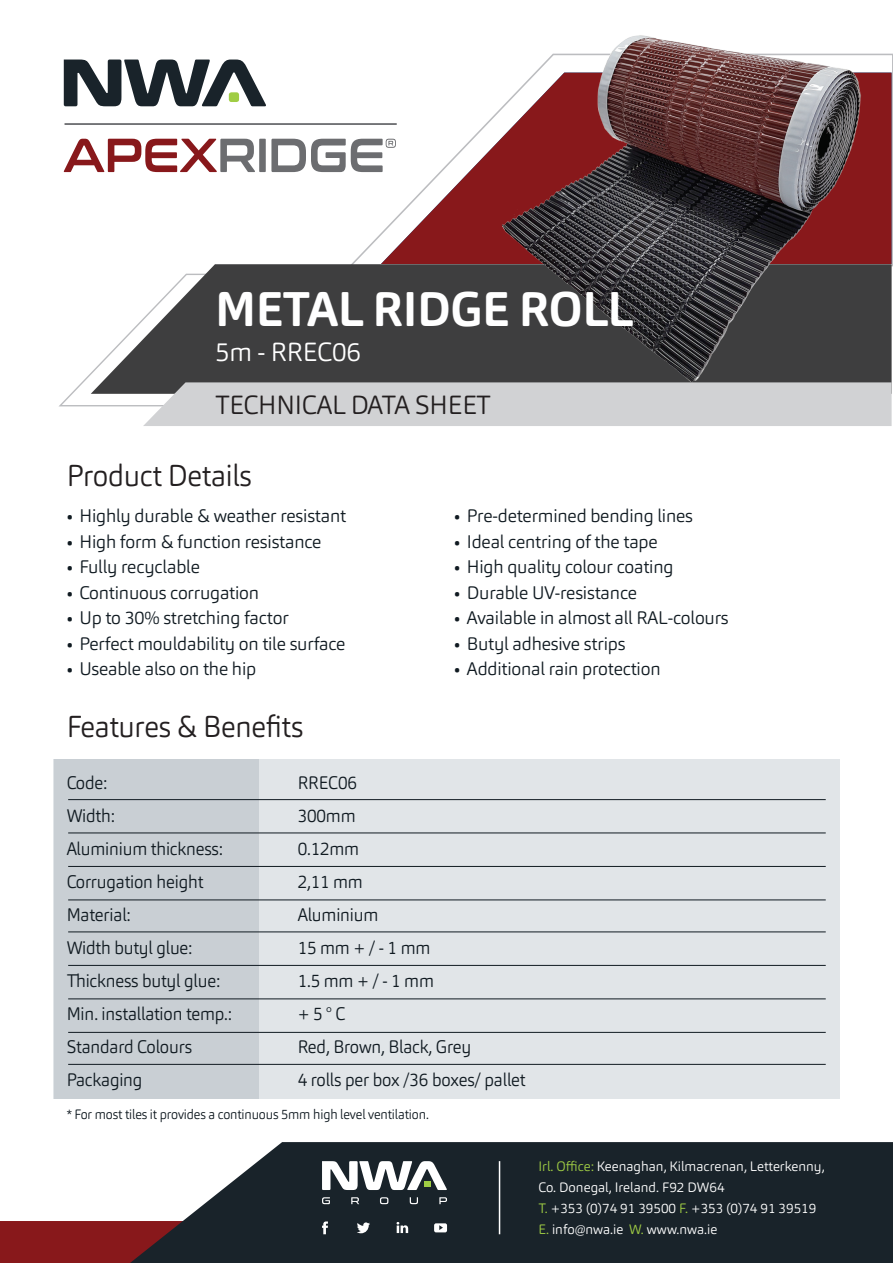
<style>
.page{position:relative;width:893px;height:1263px;background:#fff}
.page>*{position:absolute;margin:0;border:0;box-sizing:border-box;transform-origin:0 0}
.t1{font:700 48px "Carnas";letter-spacing:-.01em;color:#fff}
.t2{font:300 30px "Carnas";letter-spacing:-.01em;color:#231f20;scale:.95 1}
.t3{font:300 25.95px "Carnas";letter-spacing:-.01em;color:#231f20}
.t4{font:300 25.95px "Carnas";letter-spacing:-.01em;color:#fff}
.t5{font:300 18px "Carnas";letter-spacing:-.01em;color:#101a21}
.t6{font:300 18px "Carnas";letter-spacing:-.01em;color:#101a21;scale:.95 1}
.t7{font:300 13.5px/21px "Carnas";color:#fff}
.t8{font:300 13.5px "Carnas";letter-spacing:-.01em;color:#101a21;scale:.95 1}
.s1{color:#a0cd44}
</style>
<div class="page">
<div style="left:54px;top:759px;width:786px;height:339px;background:#e1e5e8"></div>
<div style="left:54px;top:759px;width:204px;height:339px;background:#c9cfd4"></div>
<hr style="left:68px;top:799px;width:758px;height:1px;background:#101a21">
<hr style="left:68px;top:832px;width:758px;height:1px;background:#101a21">
<hr style="left:68px;top:866px;width:758px;height:1px;background:#101a21">
<hr style="left:68px;top:899px;width:758px;height:1px;background:#101a21">
<hr style="left:68px;top:931px;width:758px;height:1px;background:#101a21">
<hr style="left:68px;top:965px;width:758px;height:1px;background:#101a21">
<hr style="left:68px;top:998px;width:758px;height:1px;background:#101a21">
<hr style="left:68px;top:1032px;width:758px;height:1px;background:#101a21">
<hr style="left:68px;top:1064px;width:758px;height:1px;background:#101a21">
<svg style="left:381px;top:73px;width:511px;height:191px"></svg>
<svg style="left:91px;top:264px;width:801px;height:130px;fill:#3e3e3f"></svg>
<div style="left:143px;top:382px;width:749px;height:44px;background:#d1d2d4"></div>
<img style="left:489px;top:35px;width:387px;height:368px">
<hr style="left:65px;top:123px;width:332px;height:2px;background:#6c6d70">
<svg style="left:64px;top:139px;width:332px;height:33px"></svg>
<svg style="left:64px;top:60px;width:202px;height:46px"></svg>
<div style="left:229px;top:92px;width:10px;height:10px;background:#a0cd44;border-radius:3px"></div>
<svg style="left:183px;top:1142px;width:710px;height:121px;background:#283138"></svg>
<svg style="left:0;top:1221px;width:668px;height:42px;background:#352228"></svg>
<svg style="left:322px;top:1161px;width:125px;height:29px"></svg>
<svg style="left:322px;top:1197px;width:125px;height:7px"></svg>
<hr style="left:499px;top:1161px;width:1px;height:73px;background:#fff">
<h1 class="t1" style="left:215px;top:278px;width:421px">METAL RIDGE ROLL</h1>
<h3 class="t4" style="left:215px;top:336px;width:147px">5m - RREC06</h3>
<h3 class="t3" style="left:215px;top:388px;width:277px">TECHNICAL DATA SHEET</h3>
<h2 class="t2" style="left:67px;top:457px;width:196px">Product Details</h2>
<p class="t5" style="left:67px;top:504px;width:281px">• Highly durable &amp; weather resistant</p>
<p class="t5" style="left:67px;top:530px;width:256px">• High form &amp; function resistance</p>
<p class="t5" style="left:67px;top:555px;width:135px">• Fully recyclable</p>
<p class="t5" style="left:67px;top:581px;width:194px">• Continuous corrugation</p>
<p class="t5" style="left:67px;top:606px;width:224px">• Up to 30% stretching factor</p>
<p class="t5" style="left:67px;top:632px;width:280px">• Perfect mouldability on tile surface</p>
<p class="t5" style="left:67px;top:657px;width:191px">• Useable also on the hip</p>
<h2 class="t2" style="left:67px;top:707px;width:251px">Features &amp; Benefits</h2>
<p class="t5" style="left:454px;top:504px;width:240px">• Pre-determined bending lines</p>
<p class="t5" style="left:454px;top:530px;width:205px">• Ideal centring of the tape</p>
<p class="t5" style="left:454px;top:555px;width:221px">• High quality colour coating</p>
<p class="t5" style="left:454px;top:581px;width:184px">• Durable UV-resistance</p>
<p class="t5" style="left:454px;top:606px;width:276px">• Available in almost all RAL-colours</p>
<p class="t5" style="left:454px;top:632px;width:173px">• Butyl adhesive strips</p>
<p class="t5" style="left:454px;top:657px;width:208px">• Additional rain protection</p>
<p class="t6" style="left:67px;top:771px;width:44px">Code:</p>
<p class="t6" style="left:298px;top:771px;width:64px">RREC06</p>
<p class="t6" style="left:67px;top:804px;width:52px">Width:</p>
<p class="t6" style="left:298px;top:804px;width:63px">300mm</p>
<p class="t6" style="left:67px;top:837px;width:166px">Aluminium thickness:</p>
<p class="t6" style="left:298px;top:837px;width:66px">0.12mm</p>
<p class="t6" style="left:67px;top:870px;width:145px">Corrugation height</p>
<p class="t6" style="left:298px;top:870px;width:70px">2,11 mm</p>
<p class="t6" style="left:67px;top:903px;width:69px">Material:</p>
<p class="t6" style="left:298px;top:903px;width:86px">Aluminium</p>
<p class="t6" style="left:67px;top:936px;width:134px">Width butyl glue:</p>
<p class="t6" style="left:298px;top:936px;width:141px">15 mm + / - 1 mm</p>
<p class="t6" style="left:67px;top:969px;width:163px">Thickness butyl glue:</p>
<p class="t6" style="left:298px;top:969px;width:145px">1.5 mm + / - 1 mm</p>
<p class="t6" style="left:67px;top:1002px;width:175px">Min. installation temp.:</p>
<p class="t6" style="left:298px;top:1002px;width:52px">+ 5 ° C</p>
<p class="t6" style="left:67px;top:1035px;width:133px">Standard Colours</p>
<p class="t6" style="left:298px;top:1035px;width:184px">Red, Brown, Black, Grey</p>
<p class="t6" style="left:67px;top:1068px;width:81px">Packaging</p>
<p class="t6" style="left:298px;top:1068px;width:241px">4 rolls per box /36 boxes/ pallet</p>
<p class="t8" style="left:67px;top:1106px;width:383px">* For most tiles it provides a continuous 5mm high level ventilation.</p>
<p class="t7" style="left:538px;top:1156px;width:288px"><span class="s1">Irl. Office:</span> Keenaghan, Kilmacrenan, Letterkenny, Co. Donegal, Ireland. F92 DW64<br><span class="s1">T.</span> +353 (0)74 91 39500 <span class="s1">F.</span> +353 (0)74 91 39519<br><span class="s1">E.</span> info@nwa.ie <span class="s1">W.</span> www.nwa.ie</p>
</div>
